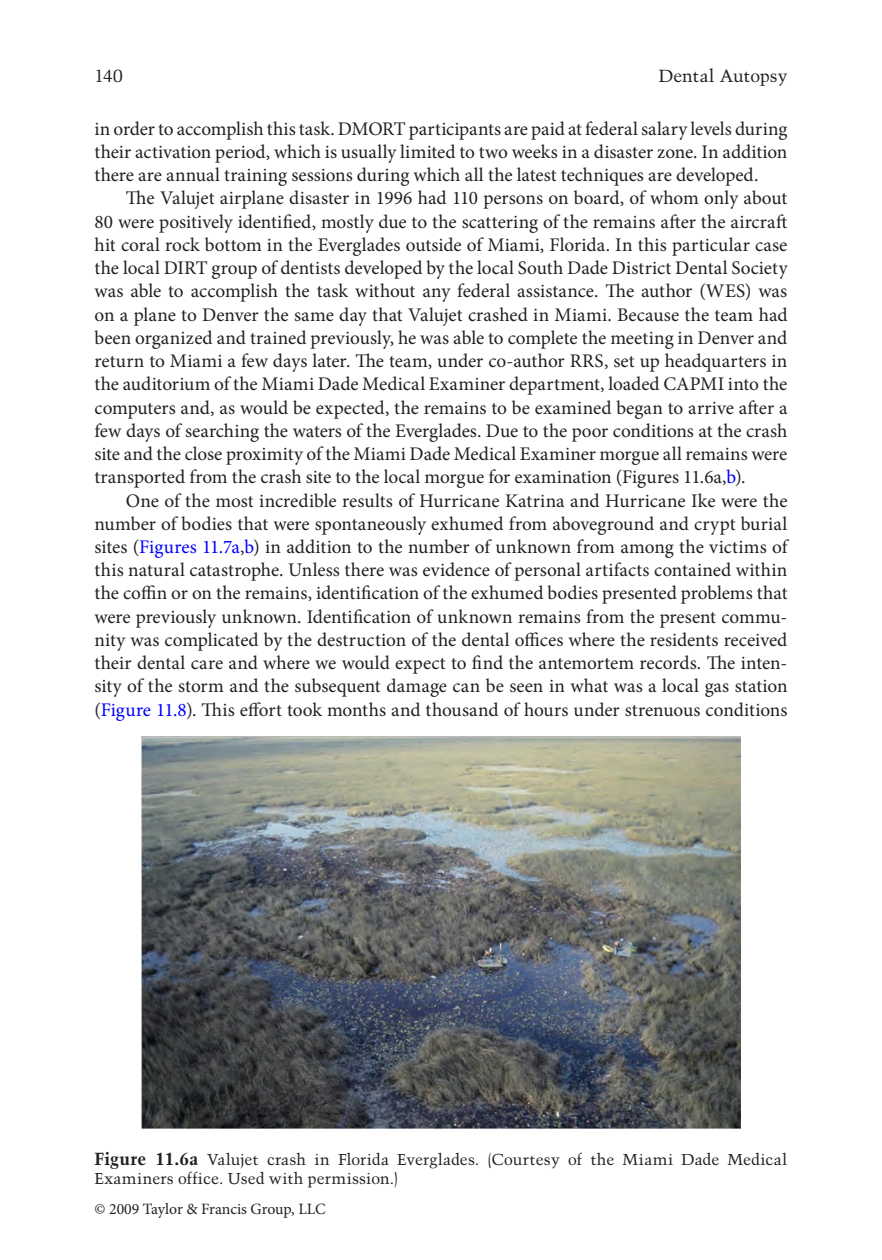
<style>
.page{position:relative;width:882px;height:1260px;background:#fff}
.page>*{position:absolute;margin:0;border:0;box-sizing:border-box;transform-origin:0 0}
.t1{font:19.25px "Minion Pro";color:#231f20}
.t2{font:17.5px "Trump Mediaeval LT Std";color:#231f20}
.t3{font:15.75px/19.2px "Trump Mediaeval LT Std";letter-spacing:.01em;color:#231f20}
.t4{font:15.75px "Minion Pro";letter-spacing:-.005em;color:#231f20}
.s1{color:#00f}
.s2{font-weight:700;font-size:17.5px}
</style>
<div class="page">
<img style="left:141px;top:737px;width:600px;height:391px">
<p class="t2" style="left:94px;top:65px;width:30px">140</p>
<p class="t2" style="left:659px;top:65px;width:130px">Dental Autopsy</p>
<p class="t1" style="left:94px;top:116px;width:694px">in order to accomplish this task. DMORT participants are paid at federal salary levels during</p>
<p class="t1" style="left:94px;top:139px;width:694px">their activation period, which is usually limited to two weeks in a disaster zone. In addition</p>
<p class="t1" style="left:94px;top:162px;width:665px">there are annual training sessions during which all the latest techniques are developed.</p>
<p class="t1" style="left:126px;top:185px;width:663px">The Valujet airplane disaster in 1996 had 110 persons on board, of whom only about</p>
<p class="t1" style="left:94px;top:209px;width:694px">80 were positively identified, mostly due to the scattering of the remains after the aircraft</p>
<p class="t1" style="left:94px;top:232px;width:694px">hit coral rock bottom in the Everglades outside of Miami, Florida. In this particular case</p>
<p class="t1" style="left:94px;top:255px;width:695px">the local DIRT group of dentists developed by the local South Dade District Dental Society</p>
<p class="t1" style="left:94px;top:278px;width:694px">was able to accomplish the task without any federal assistance. The author (WES) was</p>
<p class="t1" style="left:94px;top:302px;width:695px">on a plane to Denver the same day that Valujet crashed in Miami. Because the team had</p>
<p class="t1" style="left:94px;top:325px;width:694px">been organized and trained previously, he was able to complete the meeting in Denver and</p>
<p class="t1" style="left:94px;top:348px;width:694px">return to Miami a few days later. The team, under co-author RRS, set up headquarters in</p>
<p class="t1" style="left:94px;top:371px;width:694px">the auditorium of the Miami Dade Medical Examiner department, loaded CAPMI into the</p>
<p class="t1" style="left:94px;top:395px;width:694px">computers and, as would be expected, the remains to be examined began to arrive after a</p>
<p class="t1" style="left:94px;top:418px;width:694px">few days of searching the waters of the Everglades. Due to the poor conditions at the crash</p>
<p class="t1" style="left:94px;top:441px;width:694px">site and the close proximity of the Miami Dade Medical Examiner morgue all remains were</p>
<p class="t1" style="left:94px;top:464px;width:653px">transported from the crash site to the local morgue for examination (Figures 11.6a,<span class="s1">b</span>).</p>
<p class="t1" style="left:126px;top:487px;width:663px">One of the most incredible results of Hurricane Katrina and Hurricane Ike were the</p>
<p class="t1" style="left:94px;top:511px;width:694px">number of bodies that were spontaneously exhumed from aboveground and crypt burial</p>
<p class="t1" style="left:94px;top:534px;width:694px">sites (<span class="s1">Figures 11.7a</span>,<span class="s1">b</span>) in addition to the number of unknown from among the victims of</p>
<p class="t1" style="left:94px;top:557px;width:694px">this natural catastrophe. Unless there was evidence of personal artifacts contained within</p>
<p class="t1" style="left:94px;top:580px;width:695px">the coffin or on the remains, identification of the exhumed bodies presented problems that</p>
<p class="t1" style="left:94px;top:604px;width:694px">were previously unknown. Identification of unknown remains from the present commu-</p>
<p class="t1" style="left:94px;top:627px;width:694px">nity was complicated by the destruction of the dental offices where the residents received</p>
<p class="t1" style="left:94px;top:650px;width:695px">their dental care and where we would expect to find the antemortem records. The inten-</p>
<p class="t1" style="left:94px;top:673px;width:695px">sity of the storm and the subsequent damage can be seen in what was a local gas station</p>
<p class="t1" style="left:94px;top:697px;width:695px">(<span class="s1">Figure 11.8</span>). This effort took months and thousand of hours under strenuous conditions</p>
<p class="t3" style="left:94px;top:1150px;width:694px"><span class="s2">Figure 11.6a</span> Valujet crash in Florida Everglades. (Courtesy of the Miami Dade Medical<br>Examiners office. Used with permission.)</p>
<p class="t4" style="left:94px;top:1198px;width:233px">© 2009 Taylor &amp; Francis Group, LLC</p>
</div>
